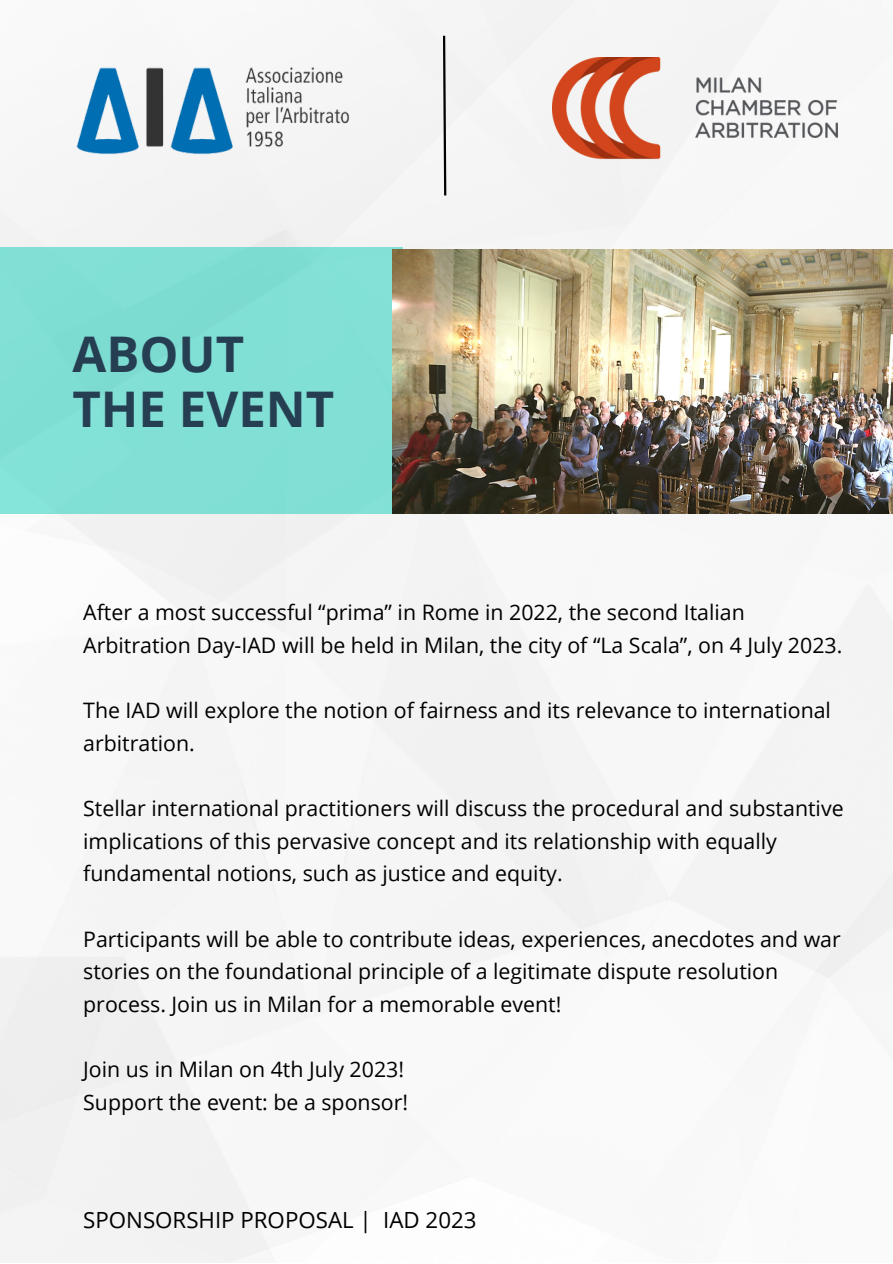
<style>
.page{position:relative;width:893px;height:1264px;background:#fff}
.page>*{position:absolute;margin:0;border:0;box-sizing:border-box;transform-origin:0 0}
.t1{font:700 49.2px/55.1px "Open Sans";color:#263e51}
.t2{font:22.2px "Open Sans";color:#000}
.t3{font:21.3px/32.5px "Open Sans";color:#000}
</style>
<div class="page">
<img style="left:0;top:0;width:892px;height:1262px">
<div style="left:0;top:247px;width:403px;height:267px;background:#81dfd5"></div>
<svg style="left:442px;top:33px;width:5px;height:165px"></svg>
<img style="left:61px;top:48px;width:302px;height:122px">
<img style="left:552px;top:57px;width:285px;height:104px">
<img style="left:392px;top:249px;width:500px;height:264px">
<h1 class="t1" style="left:72px;top:325px;width:263px">ABOUT<br>THE EVENT</h1>
<p class="t3" style="left:83px;top:596px;width:760px">After a most successful “prima” in Rome in 2022, the second Italian<br>Arbitration Day-IAD will be held in Milan, the city of “La Scala”, on 4 July 2023.</p>
<p class="t3" style="left:83px;top:693px;width:749px">The IAD will explore the notion of fairness and its relevance to international arbitration.</p>
<p class="t3" style="left:83px;top:791px;width:761px">Stellar international practitioners will discuss the procedural and substantive implications of this pervasive concept and its relationship with equally fundamental notions, such as justice and equity.</p>
<p class="t3" style="left:83px;top:922px;width:759px">Participants will be able to contribute ideas, experiences, anecdotes and war stories on the foundational principle of a legitimate dispute resolution process. Join us in Milan for a memorable event!</p>
<p class="t3" style="left:83px;top:1052px;width:326px">Join us in Milan on 4th July 2023!<br>Support the event: be a sponsor!</p>
<p class="t2" style="left:83px;top:1203px;width:395px">SPONSORSHIP PROPOSAL | IAD 2023</p>
</div>
